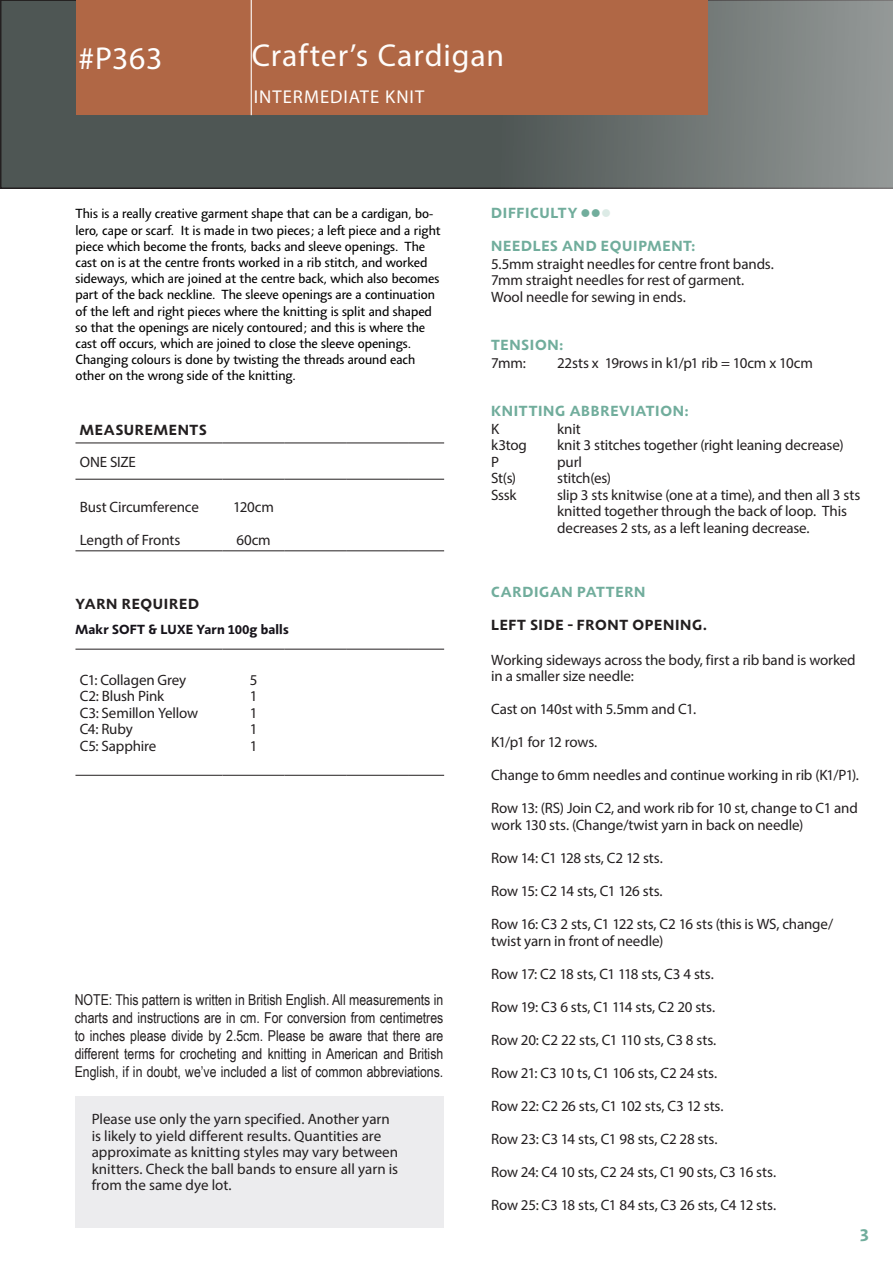
<style>
.page{position:relative;width:893px;height:1263px;background:#fff}
.page>*{position:absolute;margin:0;border:0;box-sizing:border-box;transform-origin:0 0}
.t1{font:31.8px "Myriad Pro";letter-spacing:.025em;color:#fefcfa}
.t2{font:31.8px "Myriad Pro";color:#fff}
.t3{font:18.6px "Myriad Pro";letter-spacing:.055em;color:#fffefc}
.t4{font:700 18px "Agilita LT Pro";color:#71ad9c}
.t5{font:15px/16.5px "Myriad Pro";letter-spacing:-.01em;color:#231f20}
.t6{font:15px/18px "Arial Narrow";color:#231f20;text-align:justify}
.t7{font:700 15px/33px "Agilita LT Pro";letter-spacing:.045em;color:#71ad9c}
.t8{font:700 15px "Agilita LT Pro";letter-spacing:.05em;color:#231f20}
.t9{font:13.5px/16.2px "Agilita LT Pro";color:#000001}
.t10{font:700 13.5px "Agilita LT Pro";letter-spacing:.015em;color:#16131a}
.s1{color:#dcebe6}
</style>
<div class="page">
<hr style="left:75px;top:550px;width:148px;height:1px;background:#231f20">
<hr style="left:223px;top:550px;width:62px;height:1px;background:#231f20">
<hr style="left:285px;top:550px;width:62px;height:1px;background:#231f20">
<hr style="left:347px;top:550px;width:62px;height:1px;background:#231f20">
<hr style="left:409px;top:550px;width:35px;height:1px;background:#231f20">
<hr style="left:75px;top:443px;width:148px;height:1px;background:#231f20">
<hr style="left:223px;top:443px;width:62px;height:1px;background:#231f20">
<hr style="left:285px;top:443px;width:62px;height:1px;background:#231f20">
<hr style="left:347px;top:443px;width:62px;height:1px;background:#231f20">
<hr style="left:409px;top:443px;width:35px;height:1px;background:#231f20">
<hr style="left:75px;top:479px;width:148px;height:1px;background:#231f20">
<hr style="left:223px;top:479px;width:62px;height:1px;background:#231f20">
<hr style="left:285px;top:479px;width:62px;height:1px;background:#231f20">
<hr style="left:347px;top:479px;width:62px;height:1px;background:#231f20">
<hr style="left:409px;top:479px;width:35px;height:1px;background:#231f20">
<hr style="left:75px;top:649px;width:148px;height:1px;background:#231f20">
<hr style="left:223px;top:649px;width:62px;height:1px;background:#231f20">
<hr style="left:285px;top:649px;width:62px;height:1px;background:#231f20">
<hr style="left:347px;top:649px;width:62px;height:1px;background:#231f20">
<hr style="left:409px;top:649px;width:35px;height:1px;background:#231f20">
<hr style="left:75px;top:775px;width:148px;height:1px;background:#231f20">
<hr style="left:223px;top:775px;width:62px;height:1px;background:#231f20">
<hr style="left:285px;top:775px;width:62px;height:1px;background:#231f20">
<hr style="left:347px;top:775px;width:62px;height:1px;background:#231f20">
<hr style="left:409px;top:775px;width:35px;height:1px;background:#231f20">
<div style="left:75px;top:1096px;width:369px;height:132px;background:#ececee"></div>
<svg style="left:0;top:0;width:893px;height:189px;background:#646a68"></svg>
<div style="left:77px;top:0;width:631px;height:114px;background:#b06745"></div>
<hr style="left:251px;top:0;width:1px;height:115px;background:#fff">
<h1 class="t2" style="left:78px;top:39px;width:85px">#P363</h1>
<h1 class="t1" style="left:252px;top:36px;width:254px">Crafter’s Cardigan</h1>
<p class="t3" style="left:254px;top:86px;width:172px">INTERMEDIATE KNIT</p>
<p class="t9" style="left:75px;top:206px;width:367px">This is a really creative garment shape that can be a cardigan, bo&shy;lero, cape or scarf. It is made in two pieces; a left piece and a right piece which become the fronts, backs and sleeve openings. The cast on is at the centre fronts worked in a rib stitch, and worked sideways, which are joined at the centre back, which also becomes part of the back neckline. The sleeve openings are a continuation of the left and right pieces where the knitting is split and shaped so that the openings are nicely contoured; and this is where the cast off occurs, which are joined to close the sleeve openings.<br>Changing colours is done by twisting the threads around each other on the wrong side of the knitting.</p>
<p class="t8" style="left:80px;top:419px;width:128px">MEASUREMENTS</p>
<p class="t5" style="left:80px;top:453px;width:58px">ONE SIZE</p>
<p class="t5" style="left:80px;top:499px;width:121px">Bust Circumference</p>
<p class="t5" style="left:80px;top:532px;width:102px">Length of Fronts</p>
<p class="t5" style="left:233px;top:499px;width:42px">120cm</p>
<p class="t5" style="left:236px;top:532px;width:36px">60cm</p>
<p class="t8" style="left:76px;top:592px;width:125px">YARN REQUIRED</p>
<p class="t10" style="left:75px;top:620px;width:215px">Makr SOFT &amp; LUXE Yarn 100g balls</p>
<p class="t5" style="left:80px;top:671px;width:120px">C1: Collagen Grey<br>C2: Blush Pink<br>C3: Semillon Yellow<br>C4: Ruby<br>C5: Sapphire</p>
<p class="t5" style="left:250px;top:671px;width:9px;text-align:justify">5<br>1<br>1<br>1<br>1</p>
<p class="t6" style="left:75px;top:990px;width:370px">NOTE: This pattern is written in British English. All measurements in charts and instructions are in cm. For conversion from centimetres to inches please divide by 2.5cm. Please be aware that there are different terms for crocheting and knitting in American and British English, if in doubt, we’ve included a list of common abbreviations.</p>
<p class="t5" style="left:92px;top:1111px;width:308px">Please use only the yarn specified. Another yarn is likely to yield different results. Quantities are approximate as knitting styles may vary between knitters. Check the ball bands to ensure all yarn is from the same dye lot.</p>
<p class="t7" style="left:491px;top:196px;width:206px">DIFFICULTY ●●<span class="s1">●<br></span>NEEDLES AND EQUIPMENT:</p>
<p class="t5" style="left:491px;top:255px;width:284px">5.5mm straight needles for centre front bands.<br>7mm straight needles for rest of garment.<br>Wool needle for sewing in ends.</p>
<p class="t7" style="left:491px;top:328px;width:73px">TENSION:</p>
<p class="t5" style="left:491px;top:354px;width:36px">7mm:</p>
<p class="t5" style="left:557px;top:354px;width:257px">22sts x 19rows in k1/p1 rib = 10cm x 10cm</p>
<p class="t7" style="left:491px;top:394px;width:199px">KNITTING ABBREVIATION:</p>
<p class="t5" style="left:491px;top:420px;width:10px">K</p>
<p class="t5" style="left:557px;top:420px;width:25px">knit</p>
<p class="t5" style="left:491px;top:437px;width:37px">k3tog</p>
<p class="t5" style="left:557px;top:437px;width:288px">knit 3 stitches together (right leaning decrease)</p>
<p class="t5" style="left:491px;top:453px;width:9px">P</p>
<p class="t5" style="left:557px;top:453px;width:26px">purl</p>
<p class="t5" style="left:491px;top:470px;width:27px">St(s)</p>
<p class="t5" style="left:557px;top:470px;width:55px">stitch(es)</p>
<p class="t5" style="left:491px;top:486px;width:27px">Sssk</p>
<p class="t5" style="left:557px;top:486px;width:305px">slip 3 sts knitwise (one at a time), and then all 3 sts knitted together through the back of loop. This decreases 2 sts, as a left leaning decrease.</p>
<p class="t7" style="left:491px;top:576px;width:156px">CARDIGAN PATTERN</p>
<p class="t8" style="left:491px;top:614px;width:217px">LEFT SIDE - FRONT OPENING.</p>
<p class="t5" style="left:491px;top:651px;width:366px">Working sideways across the body, first a rib band is worked in a smaller size needle:</p>
<p class="t5" style="left:491px;top:701px;width:207px">Cast on 140st with 5.5mm and C1.</p>
<p class="t5" style="left:491px;top:734px;width:108px">K1/p1 for 12 rows.</p>
<p class="t5" style="left:491px;top:767px;width:369px">Change to 6mm needles and continue working in rib (K1/P1).</p>
<p class="t5" style="left:491px;top:800px;width:368px">Row 13: (RS) Join C2, and work rib for 10 st, change to C1 and work 130 sts. (Change/twist yarn in back on needle)</p>
<p class="t5" style="left:491px;top:849px;width:173px">Row 14: C1 128 sts, C2 12 sts.</p>
<p class="t5" style="left:491px;top:882px;width:173px">Row 15: C2 14 sts, C1 126 sts.</p>
<p class="t5" style="left:491px;top:915px;width:344px">Row 16: C3 2 sts, C1 122 sts, C2 16 sts (this is WS, change/ twist yarn in front of needle)</p>
<p class="t5" style="left:491px;top:965px;width:224px">Row 17: C2 18 sts, C1 118 sts, C3 4 sts.</p>
<p class="t5" style="left:491px;top:998px;width:226px">Row 19: C3 6 sts, C1 114 sts, C2 20 sts.</p>
<p class="t5" style="left:491px;top:1031px;width:227px">Row 20: C2 22 sts, C1 110 sts, C3 8 sts.</p>
<p class="t5" style="left:491px;top:1064px;width:227px">Row 21: C3 10 ts, C1 106 sts, C2 24 sts.</p>
<p class="t5" style="left:491px;top:1097px;width:234px">Row 22: C2 26 sts, C1 102 sts, C3 12 sts.</p>
<p class="t5" style="left:491px;top:1130px;width:228px">Row 23: C3 14 sts, C1 98 sts, C2 28 sts.</p>
<p class="t5" style="left:491px;top:1163px;width:286px">Row 24: C4 10 sts, C2 24 sts, C1 90 sts, C3 16 sts.</p>
<p class="t5" style="left:491px;top:1196px;width:286px">Row 25: C3 18 sts, C1 84 sts, C3 26 sts, C4 12 sts.</p>
<p class="t4" style="left:860px;top:1222px;width:10px">3</p>
</div>
